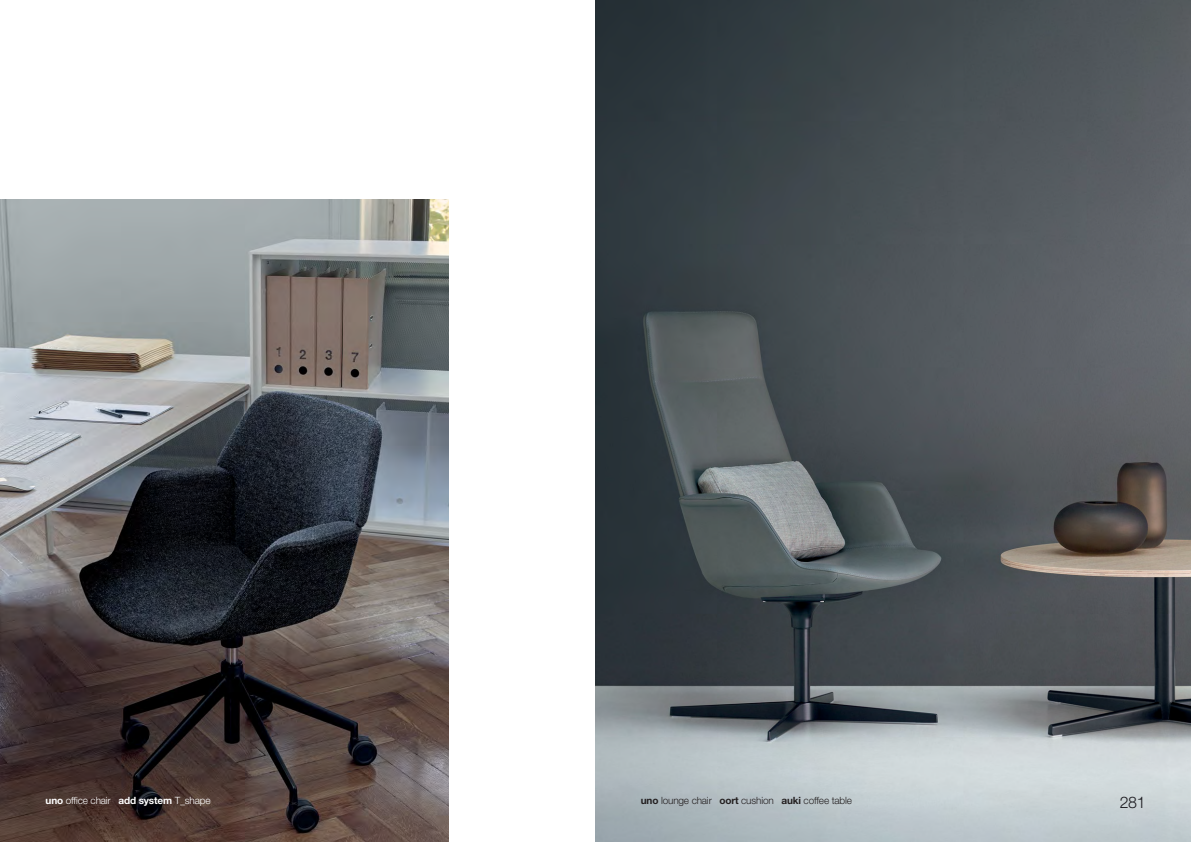
<style>
.page{position:relative;width:1191px;height:842px;background:#fff}
.page>*{position:absolute;margin:0;border:0;box-sizing:border-box;transform-origin:0 0}
.t1{font:300 16px "Helvetica Neue LT Std";color:#1a191e}
.t2{font:300 10px "Helvetica Neue LT Std";letter-spacing:-.015em;color:#231f20}
.t3{font:300 10px "Helvetica Neue LT Std";letter-spacing:-.015em;color:#fff}
.s1{font-weight:700}
.s2{font-weight:200}
</style>
<div class="page">
<img style="left:0;top:200px;width:448px;height:642px">
<img style="left:595px;top:0;width:596px;height:842px">
<p class="t3" style="left:46px;top:797px;width:166px"><span class="s1">uno</span> office chair <span class="s1">add system</span> T<span class="s2">_</span>shape</p>
<p class="t2" style="left:641px;top:797px;width:213px"><span class="s1">uno</span> lounge chair <span class="s1">oort</span> cushion <span class="s1">auki</span> coffee table</p>
<h1 class="t1" style="left:1119px;top:797px;width:27px">281</h1>
</div>
